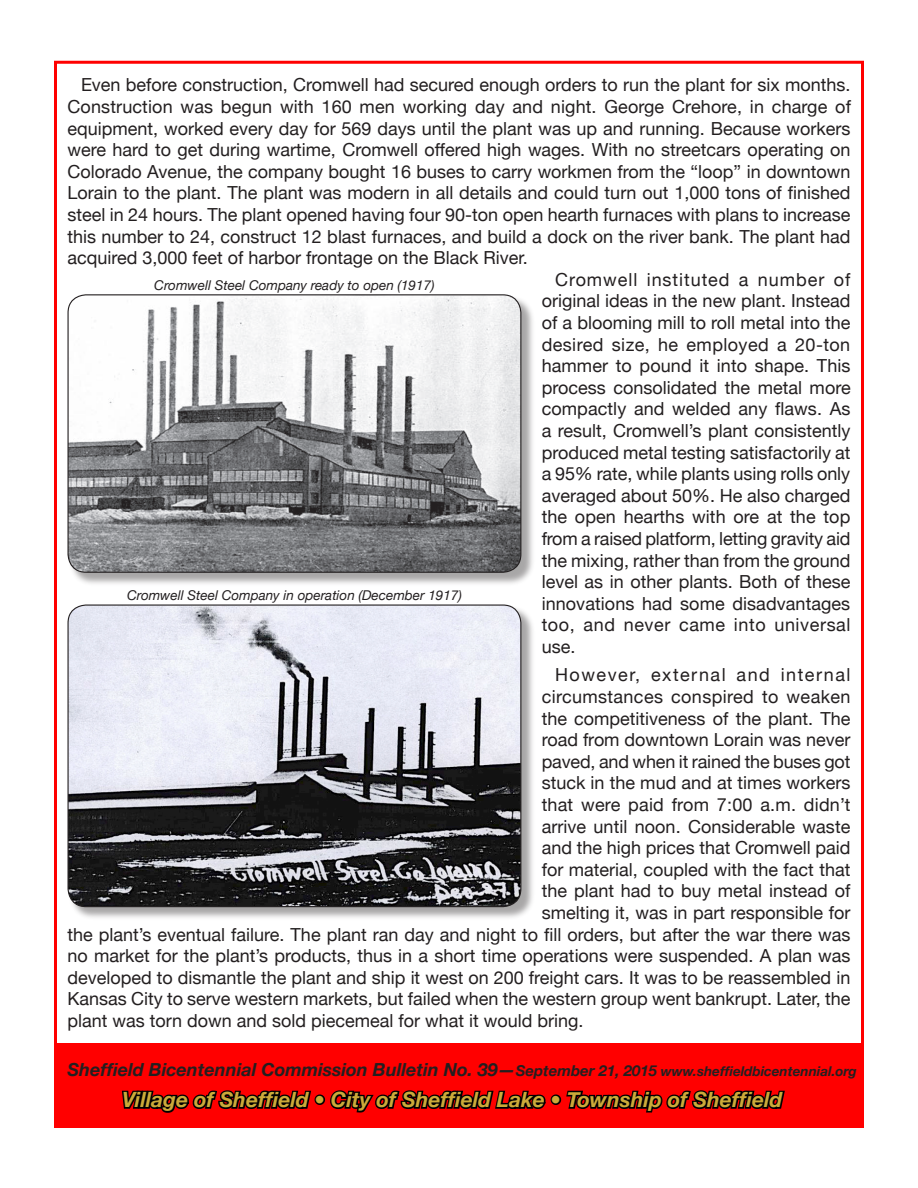
<style>
.page{position:relative;width:918px;height:1188px;background:#fff}
.page>*{position:absolute;margin:0;border:0;box-sizing:border-box;transform-origin:0 0}
.Bulletin_Subtitle{font:italic 700 21px "Helvetica Neue";color:#ccaa39}
.Bulletin_Text{font:18px/21.6px "Helvetica Neue";color:#231f20;text-align:justify}
.BICENTENNIAL_Figure{font:italic 700 18px "Helvetica Neue";color:#231f20}
.Bulletin_Text-2{font:18px "Helvetica Neue";letter-spacing:.02em;color:#231f20}
.Bulletin_Text-3{font:18px "Helvetica Neue";letter-spacing:.08em;color:#231f20}
.Bulletin_Figure_Capt{font:italic 13.5px "Helvetica Neue";color:#231f20}
.s1{font-size:15px}
.s2{font-size:13.5px}
</style>
<div class="page">
<div style="left:54px;top:1043px;width:810px;height:84px;background:#f00"></div>
<svg style="left:120px;top:1090px;width:667px;height:38px"></svg>
<div style="left:68px;top:295px;width:468px;height:292px;background:#231f20;opacity:.4"></div>
<img style="left:68px;top:295px;width:453px;height:277px;border-radius:18px">
<div style="left:68px;top:294px;width:453px;height:279px;border:1px solid #231f20;border-radius:18px"></div>
<div style="left:68px;top:605px;width:468px;height:317px;background:#231f20;opacity:.4"></div>
<img style="left:68px;top:605px;width:453px;height:302px;border-radius:18px">
<div style="left:67px;top:604px;width:454px;height:303px;border:1px solid #231f20;border-radius:18px"></div>
<p class="Bulletin_Text" style="left:68px;top:74px;width:785px;text-indent:14px">Even before construction, Cromwell had secured enough orders to run the plant for six months.<br>Construction was begun with 160 men working day and night. George Crehore, in charge of equipment, worked every day for 569 days until the plant was up and running. Because workers were hard to get during wartime, Cromwell offered high wages. With no streetcars operating on Colorado Avenue, the company bought 16 buses to carry workmen from the “loop” in downtown Lorain to the plant. The plant was modern in all details and could turn out 1,000 tons of finished steel in 24 hours. The plant opened having four 90-ton open hearth furnaces with plans to increase this number to 24, construct 12 blast furnaces, and build a dock on the river bank. The plant had acquired 3,000 feet of harbor frontage on the Black River.</p>
<p class="Bulletin_Text" style="left:542px;top:268px;width:311px;text-indent:14px">Cromwell instituted a number of original ideas in the new plant. Instead of a blooming mill to roll metal into the desired size, he employed a 20-ton hammer to pound it into shape. This process consolidated the metal more compactly and welded any flaws. As a result, Cromwell’s plant consistently produced metal testing satisfactorily at a 95% rate, while plants using rolls only averaged about 50%. He also charged the open hearths with ore at the top from a raised platform, letting gravity aid the mixing, rather than from the ground level as in other plants. Both of these innovations had some disadvantages too, and never came into universal use.</p>
<p class="Bulletin_Text-3" style="left:555px;top:664px;width:297px">However, external and internal</p>
<p class="Bulletin_Text-2" style="left:542px;top:686px;width:310px">circumstances conspired to weaken</p>
<p class="Bulletin_Text" style="left:542px;top:707px;width:310px">the competitiveness of the plant. The</p>
<p class="Bulletin_Text" style="left:542px;top:729px;width:310px">road from downtown Lorain was never</p>
<p class="Bulletin_Text" style="left:542px;top:750px;width:310px">paved, and when it rained the buses got</p>
<p class="Bulletin_Text" style="left:542px;top:772px;width:310px">stuck in the mud and at times workers</p>
<p class="Bulletin_Text" style="left:542px;top:793px;width:310px">that were paid from 7:00 a.m. didn’t</p>
<p class="Bulletin_Text" style="left:542px;top:815px;width:310px">arrive until noon. Considerable waste</p>
<p class="Bulletin_Text" style="left:542px;top:837px;width:310px">and the high prices that Cromwell paid</p>
<p class="Bulletin_Text" style="left:542px;top:858px;width:310px">for material, coupled with the fact that</p>
<p class="Bulletin_Text" style="left:542px;top:880px;width:310px">the plant had to buy metal instead of</p>
<p class="Bulletin_Text" style="left:542px;top:901px;width:310px">smelting it, was in part responsible for</p>
<p class="Bulletin_Text" style="left:68px;top:923px;width:784px">the plant’s eventual failure. The plant ran day and night to fill orders, but after the war there was</p>
<p class="Bulletin_Text" style="left:68px;top:945px;width:785px">no market for the plant’s products, thus in a short time operations were suspended. A plan was</p>
<p class="Bulletin_Text" style="left:68px;top:966px;width:784px">developed to dismantle the plant and ship it west on 200 freight cars. It was to be reassembled in</p>
<p class="Bulletin_Text" style="left:68px;top:988px;width:785px">Kansas City to serve western markets, but failed when the western group went bankrupt. Later, the</p>
<p class="Bulletin_Text" style="left:68px;top:1009px;width:518px">plant was torn down and sold piecemeal for what it would bring.</p>
<p class="BICENTENNIAL_Figure" style="left:68px;top:1058px;width:791px">Sheffield Bicentennial Commission Bulletin No. 39—<span class="s1">September 21, 2015</span> <span class="s2">www.sheffieldbicentennial.org</span></p>
<p class="Bulletin_Subtitle" style="left:122px;top:1087px;width:662px">Village of Sheffield • City of Sheffield Lake • Township of Sheffield</p>
<p class="Bulletin_Figure_Capt" style="left:154px;top:277px;width:282px">Cromwell Steel Company ready to open (1917)</p>
<p class="Bulletin_Figure_Capt" style="left:127px;top:587px;width:336px">Cromwell Steel Company in operation (December 1917)</p>
</div>
